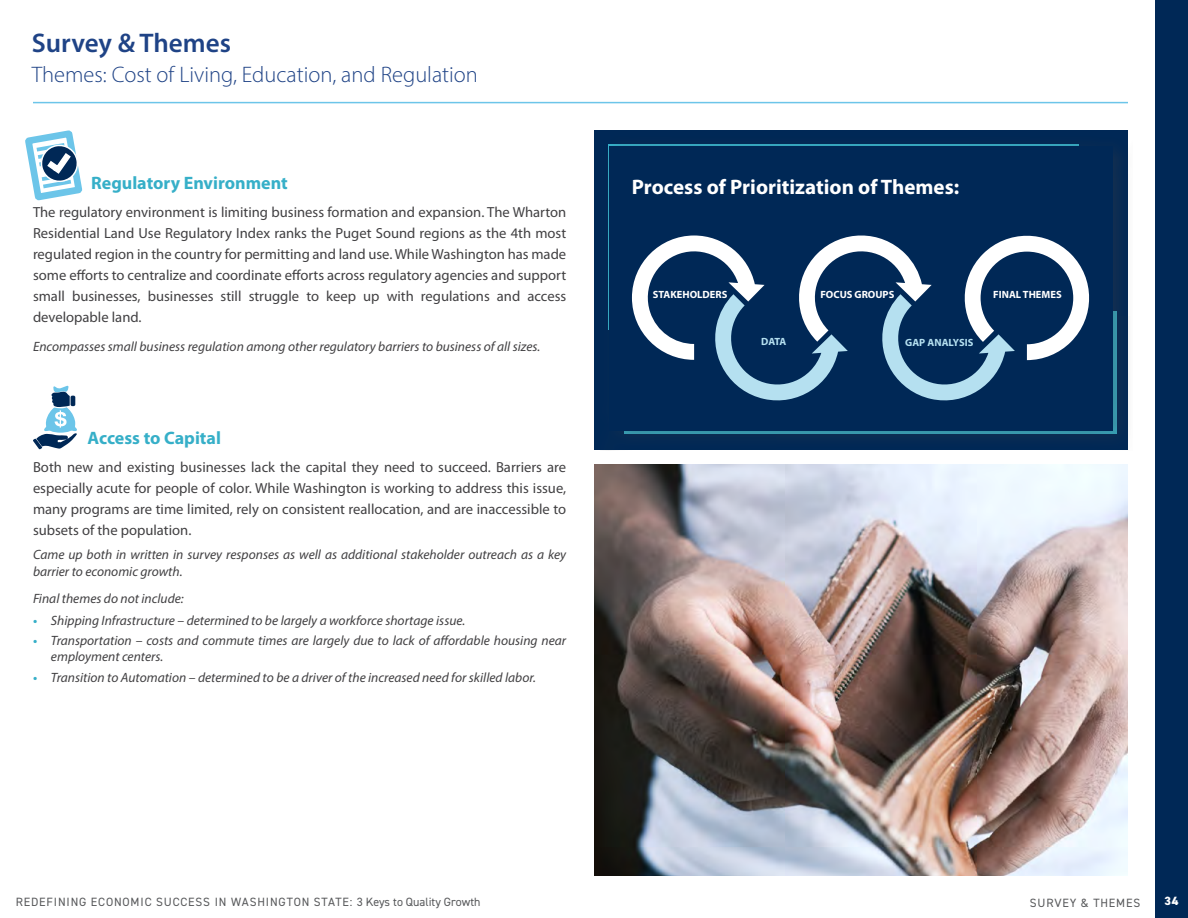
<style>
.page{position:relative;width:1188px;height:918px;background:#fff}
.page>*{position:absolute;margin:0;border:0;box-sizing:border-box;transform-origin:0 0}
.t1{font:600 27px "Myriad Pro";color:#1f4386}
.t2{font:300 22.5px "Myriad Pro";color:#1f4386}
.t3{font:700 21px "Myriad Pro";color:#fff}
.t4{font:700 18px "Myriad Pro";color:#36afc8}
.t5{font:14.7px/21px "Myriad Pro";color:#414042;text-align:justify}
.t6{font:italic 13.5px/16.5px "Myriad Pro";color:#414042}
.t7{font:12px "DIN2014";letter-spacing:.07em;color:#58595b}
.t8{font:800 12px "DIN2014";color:#fff}
.t9{font:700 10.5px "Myriad Pro";color:#fff}
.t10{font:700 10.5px "Myriad Pro";color:#b5e0f0}
.s1{font-weight:600;font-style:normal;color:#36afc8}
</style>
<div class="page">
<div style="left:1155px;top:0;width:33px;height:918px;background:#002856"></div>
<hr style="left:33px;top:102px;width:1095px;height:1px;background:#6cc5e9">
<div style="left:595px;top:130px;width:533px;height:320px;background:#002856"></div>
<div style="left:600px;top:136px;width:533px;height:315px;background:#414042;opacity:.34"></div>
<div style="left:610px;top:146px;width:503px;height:284px;background:#002856"></div>
<svg style="left:33px;top:385px;width:44px;height:64px"></svg>
<svg style="left:25px;top:130px;width:58px;height:71px"></svg>
<img style="left:595px;top:464px;width:533px;height:412px">
<svg style="left:632px;top:235px;width:458px;height:166px"></svg>
<h1 class="t1" style="left:32px;top:25px;width:201px">Survey &amp; Themes</h1>
<h2 class="t2" style="left:32px;top:61px;width:448px">Themes: Cost of Living, Education, and Regulation</h2>
<p class="t4" style="left:91px;top:171px;width:198px">Regulatory Environment</p>
<p class="t5" style="left:33px;top:202px;width:535px">The regulatory environment is limiting business formation and expansion. The Wharton Residential Land Use Regulatory Index ranks the Puget Sound regions as the 4th most regulated region in the country for permitting and land use. While Washington has made some efforts to centralize and coordinate efforts across regulatory agencies and support small businesses, businesses still struggle to keep up with regulations and access developable land.</p>
<p class="t6" style="left:33px;top:338px;width:509px">Encompasses small business regulation among other regulatory barriers to business of all sizes.</p>
<p class="t4" style="left:88px;top:426px;width:135px">Access to Capital</p>
<p class="t5" style="left:33px;top:457px;width:535px">Both new and existing businesses lack the capital they need to succeed. Barriers are especially acute for people of color. While Washington is working to address this issue, many programs are time limited, rely on consistent reallocation, and are inaccessible to subsets of the population.</p>
<p class="t6" style="left:33px;top:546px;width:535px">Came up both in written in survey responses as well as additional stakeholder outreach as a key barrier to economic growth.</p>
<p class="t6" style="left:33px;top:590px;width:152px">Final themes do not include:</p>
<p class="t6" style="left:33px;top:612px;width:434px"><span class="s1">•</span> Shipping Infrastructure – determined to be largely a workforce shortage issue.</p>
<p class="t6" style="left:51px;top:632px;width:517px;text-indent:-18px"><span class="s1">•</span> Transportation – costs and commute times are largely due to lack of affordable housing near employment centers.</p>
<p class="t6" style="left:33px;top:669px;width:505px"><span class="s1">•</span> Transition to Automation – determined to be a driver of the increased need for skilled labor.</p>
<h3 class="t3" style="left:632px;top:173px;width:329px">Process of Prioritization of Themes:</h3>
<p class="t9" style="left:653px;top:288px;width:76px">STAKEHOLDERS</p>
<p class="t9" style="left:820px;top:288px;width:76px">FOCUS GROUPS</p>
<p class="t9" style="left:993px;top:288px;width:70px">FINAL THEMES</p>
<p class="t10" style="left:761px;top:335px;width:27px">DATA</p>
<p class="t10" style="left:905px;top:335px;width:70px">GAP ANALYSIS</p>
<p class="t7" style="left:16px;top:895px;width:466px">REDEFINING ECONOMIC SUCCESS IN WASHINGTON STATE: 3 Keys to Quality Growth</p>
<p class="t7" style="left:1030px;top:895px;width:112px">SURVEY &amp; THEMES</p>
<p class="t8" style="left:1164px;top:893px;width:16px">34</p>
</div>
